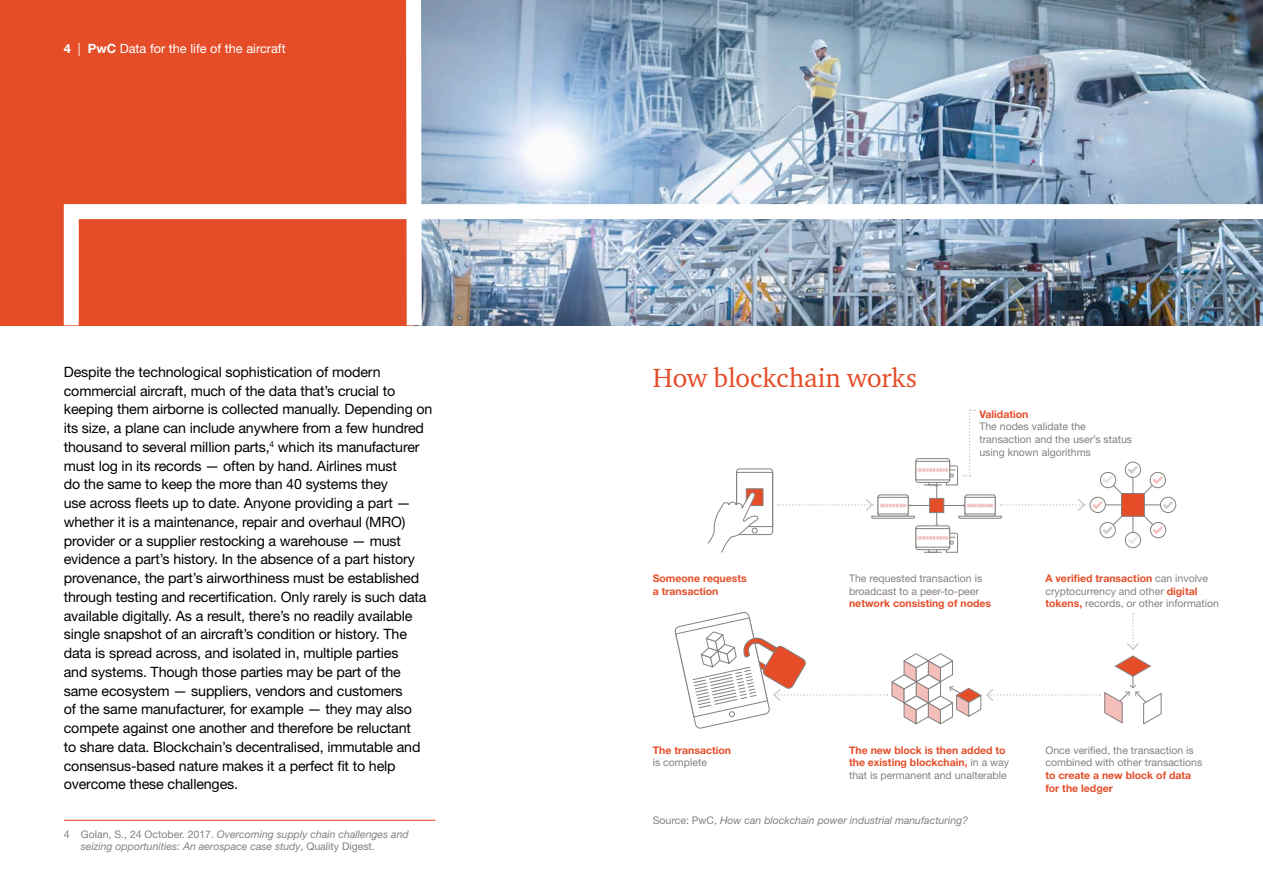
<style>
.page{position:relative;width:1263px;height:893px;background:#fff}
.page>*{position:absolute;margin:0;border:0;box-sizing:border-box;transform-origin:0 0}
.t1{font:27px "Charter ITC";color:#e44d28}
.t2{font:14.25px/18.8px "Helvetica Neue";letter-spacing:-.01em;color:#000}
.t3{font:12.75px "Helvetica Neue";color:#fff}
.t4{font:10.5px/12.6px "Helvetica Neue";color:#84807f}
.t5{font:700 10.5px/12.6px "Helvetica Neue";color:#e44d28}
.t6{font:italic 10.5px/12.6px "Helvetica Neue";color:#84807f}
.s1{font-weight:700}
.s2{font-style:normal}
.s3{font-weight:700;color:#e44d28}
.s4{font-weight:400;color:#84807f}
</style>
<div class="page">
<img style="left:429px;top:0;width:834px;height:197px">
<div style="left:0;top:0;width:414px;height:325px;background:#e44d28"></div>
<svg style="left:406px;top:0;width:23px;height:197px"></svg>
<hr style="left:64px;top:820px;width:371px;height:1px;background:#e44d28">
<div style="left:1160px;top:497px;width:16px;height:16px;border:1px solid #84807f;border-radius:50%"></div>
<div style="left:736px;top:468px;width:37px;height:67px;border:1px solid #84807f;border-radius:3px"></div>
<div style="left:736px;top:472px;width:37px;height:55px;border:1px solid #84807f"></div>
<div style="left:746px;top:488px;width:17px;height:18px;background:#e44d28;border:1px solid #84807f"></div>
<svg style="left:707px;top:491px;width:52px;height:62px"></svg>
<svg style="left:674px;top:611px;width:488px;height:118px"></svg>
<svg style="left:777px;top:409px;width:398px;height:144px"></svg>
<img style="left:56px;top:197px;width:1207px;height:129px">
<p class="t3" style="left:64px;top:40px;width:223px"><span class="s1">4</span> | <span class="s1">PwC</span> Data for the life of the aircraft</p>
<p class="t2" style="left:64px;top:362px;width:370px">Despite the technological sophistication of modern commercial aircraft, much of the data that’s crucial to keeping them airborne is collected manually. Depending on its size, a plane can include anywhere from a few hundred thousand to several million parts,<sup>4</sup> which its manufacturer must log in its records — often by hand. Airlines must<br>do the same to keep the more than 40 systems they<br>use across fleets up to date. Anyone providing a part — whether it is a maintenance, repair and overhaul (MRO) provider or a supplier restocking a warehouse — must evidence a part’s history. In the absence of a part history provenance, the part’s airworthiness must be established through testing and recertification. Only rarely is such data available digitally. As a result, there’s no readily available single snapshot of an aircraft’s condition or history. The data is spread across, and isolated in, multiple parties<br>and systems. Though those parties may be part of the same ecosystem — suppliers, vendors and customers<br>of the same manufacturer, for example — they may also compete against one another and therefore be reluctant<br>to share data. Blockchain’s decentralised, immutable and consensus-based nature makes it a perfect fit to help overcome these challenges.</p>
<p class="t6" style="left:81px;top:828px;width:329px;text-indent:-17px"><span class="s2">4 Golan, S., 24 October. 2017.</span> Overcoming supply chain challenges and seizing opportunities: An aerospace case study<span class="s2">, Quality Digest.</span></p>
<h1 class="t1" style="left:653px;top:361px;width:266px">How blockchain works</h1>
<p class="t5" style="left:979px;top:408px;width:50px">Validation</p>
<p class="t4" style="left:979px;top:420px;width:154px">The nodes validate the transaction and the user’s status using known algorithms</p>
<p class="t5" style="left:653px;top:572px;width:95px">Someone requests a transaction</p>
<p class="t4" style="left:849px;top:572px;width:135px">The requested transaction is broadcast to a peer-to-peer</p>
<p class="t5" style="left:849px;top:597px;width:144px">network consisting of nodes</p>
<p class="t4" style="left:1045px;top:572px;width:175px"><span class="s3">A verified transaction</span> can involve cryptocurrency and other <span class="s3">digital tokens,</span> records, or other information</p>
<p class="t5" style="left:653px;top:743px;width:80px">The transaction</p>
<p class="t4" style="left:653px;top:756px;width:56px">is complete</p>
<p class="t5" style="left:849px;top:743px;width:161px">The new block is then added to the existing blockchain, <span class="s4">in a way that is permanent and unalterable</span></p>
<p class="t6" style="left:653px;top:814px;width:317px"><span class="s2">Source: PwC,</span> How can blockchain power industrial manufacturing?</p>
<p class="t4" style="left:1045px;top:743px;width:158px">Once verified, the transaction is combined with other transactions</p>
<p class="t5" style="left:1045px;top:769px;width:147px">to create a new block of data for the ledger</p>
</div>
